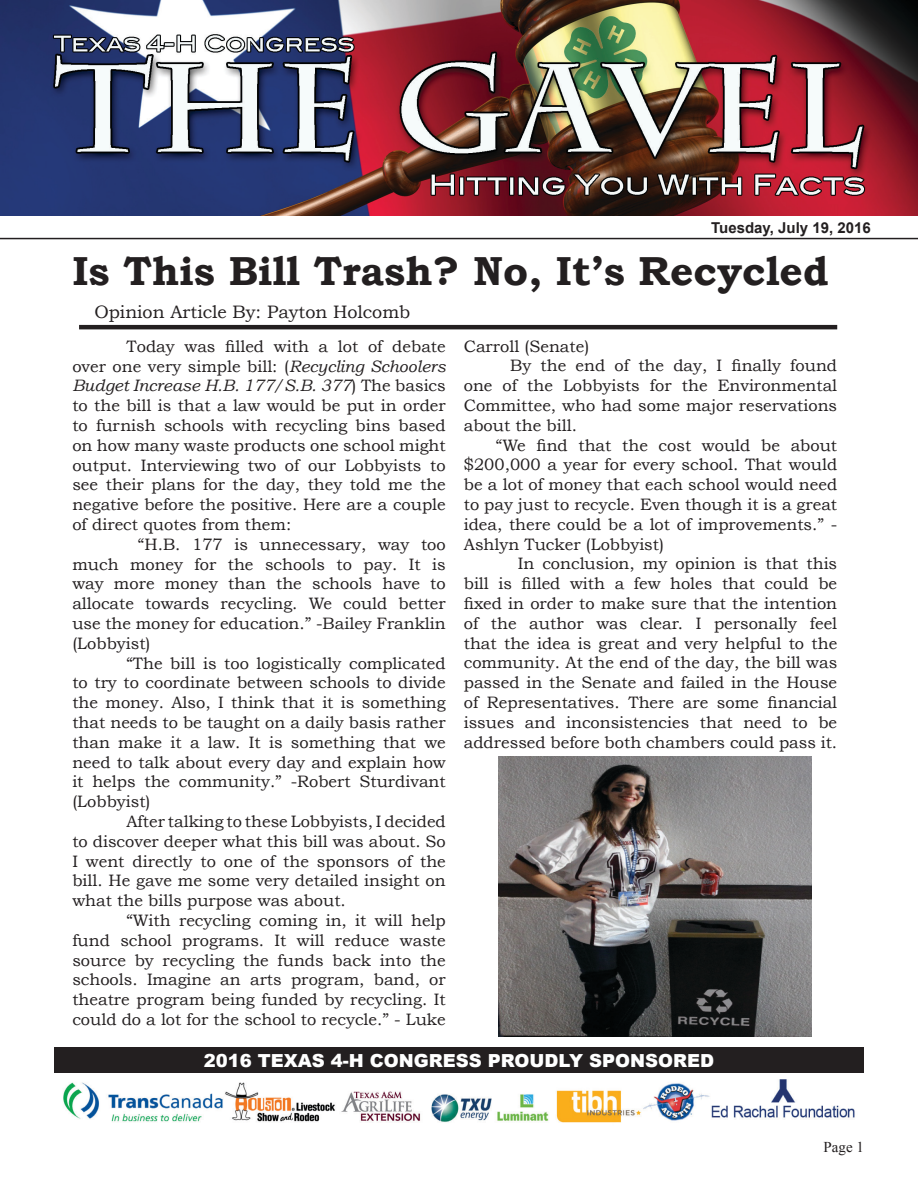
<style>
.page{position:relative;width:918px;height:1188px;background:#fff}
.page>*{position:absolute;margin:0;border:0;box-sizing:border-box;transform-origin:0 0}
.t1{font:700 40.5px "Bookman Old Style";color:#231f20}
.t2{font:900 18px "Arial";color:#fff}
.t3{font:18px "Bookman Old Style";color:#231f20}
.t4{font:16.5px/19.8px "Bookman Old Style";color:#231f20;text-align:justify}
.t5{font:700 15px "Arial";color:#231f20}
.t6{font:15px "Times New Roman";color:#231f20}
.s1{font-style:italic}
</style>
<div class="page">
<img style="left:63px;top:1080px;width:792px;height:43px">
<div style="left:54px;top:1047px;width:810px;height:26px;background:#231f20"></div>
<img style="left:0;top:0;width:918px;height:216px">
<hr style="left:0;top:238px;width:918px;height:1px;background:#231f20">
<hr style="left:79px;top:325px;width:758px;height:4px;background:#231f20">
<img style="left:498px;top:756px;width:313px;height:281px">
<p class="t5" style="left:711px;top:218px;width:161px">Tuesday, July 19, 2016</p>
<p class="t1" style="left:72px;top:247px;width:758px">Is This Bill Trash? No, It’s Recycled</p>
<p class="t3" style="left:94px;top:301px;width:318px">Opinion Article By: Payton Holcomb</p>
<p class="t4" style="left:72px;top:336px;width:375px;text-indent:54px">Today was filled with a lot of debate over one very simple bill: (<span class="s1">Recycling Schoolers Budget Increase H.B. 177/S.B. 377</span>) The basics to the bill is that a law would be put in order to furnish schools with recycling bins based on how many waste products one school might output. Interviewing two of our Lobbyists to see their plans for the day, they told me the negative before the positive. Here are a couple of direct quotes from them:</p>
<p class="t4" style="left:72px;top:534px;width:375px;text-indent:66px">“H.B. 177 is unnecessary, way too much money for the schools to pay. It is way more money than the schools have to allocate towards recycling. We could better use the money for education.” -Bailey Franklin (Lobbyist)</p>
<p class="t4" style="left:72px;top:653px;width:375px;text-indent:54px">“The bill is too logistically complicated to try to coordinate between schools to divide the money. Also, I think that it is something that needs to be taught on a daily basis rather than make it a law. It is something that we need to talk about every day and explain how it helps the community.” -Robert Sturdivant (Lobbyist)</p>
<p class="t4" style="left:72px;top:812px;width:375px;text-indent:54px">After talking to these Lobbyists, I decided to discover deeper what this bill was about. So I went directly to one of the sponsors of the bill. He gave me some very detailed insight on what the bills purpose was about.</p>
<p class="t4" style="left:72px;top:911px;width:375px;text-indent:54px">“With recycling coming in, it will help fund school programs. It will reduce waste source by recycling the funds back into the schools. Imagine an arts program, band, or theatre program being funded by recycling. It could do a lot for the school to recycle.” - Luke</p>
<p class="t4" style="left:464px;top:336px;width:127px">Carroll (Senate)</p>
<p class="t4" style="left:464px;top:356px;width:375px;text-indent:46px">By the end of the day, I finally found one of the Lobbyists for the Environmental Committee, who had some major reservations about the bill.</p>
<p class="t4" style="left:464px;top:435px;width:375px;text-indent:32px">“We find that the cost would be about $200,000 a year for every school. That would be a lot of money that each school would need to pay just to recycle. Even though it is a great idea, there could be a lot of improvements.” - Ashlyn Tucker (Lobbyist)</p>
<p class="t4" style="left:464px;top:554px;width:375px;text-indent:54px">In conclusion, my opinion is that this bill is filled with a few holes that could be fixed in order to make sure that the intention of the author was clear. I personally feel that the idea is great and very helpful to the community. At the end of the day, the bill was passed in the Senate and failed in the House of Representatives. There are some financial issues and inconsistencies that need to be addressed before both chambers could pass it.</p>
<p class="t2" style="left:204px;top:1048px;width:512px">2016 TEXAS 4-H CONGRESS PROUDLY SPONSORED</p>
<p class="t6" style="left:824px;top:1137px;width:42px">Page 1</p>
</div>
